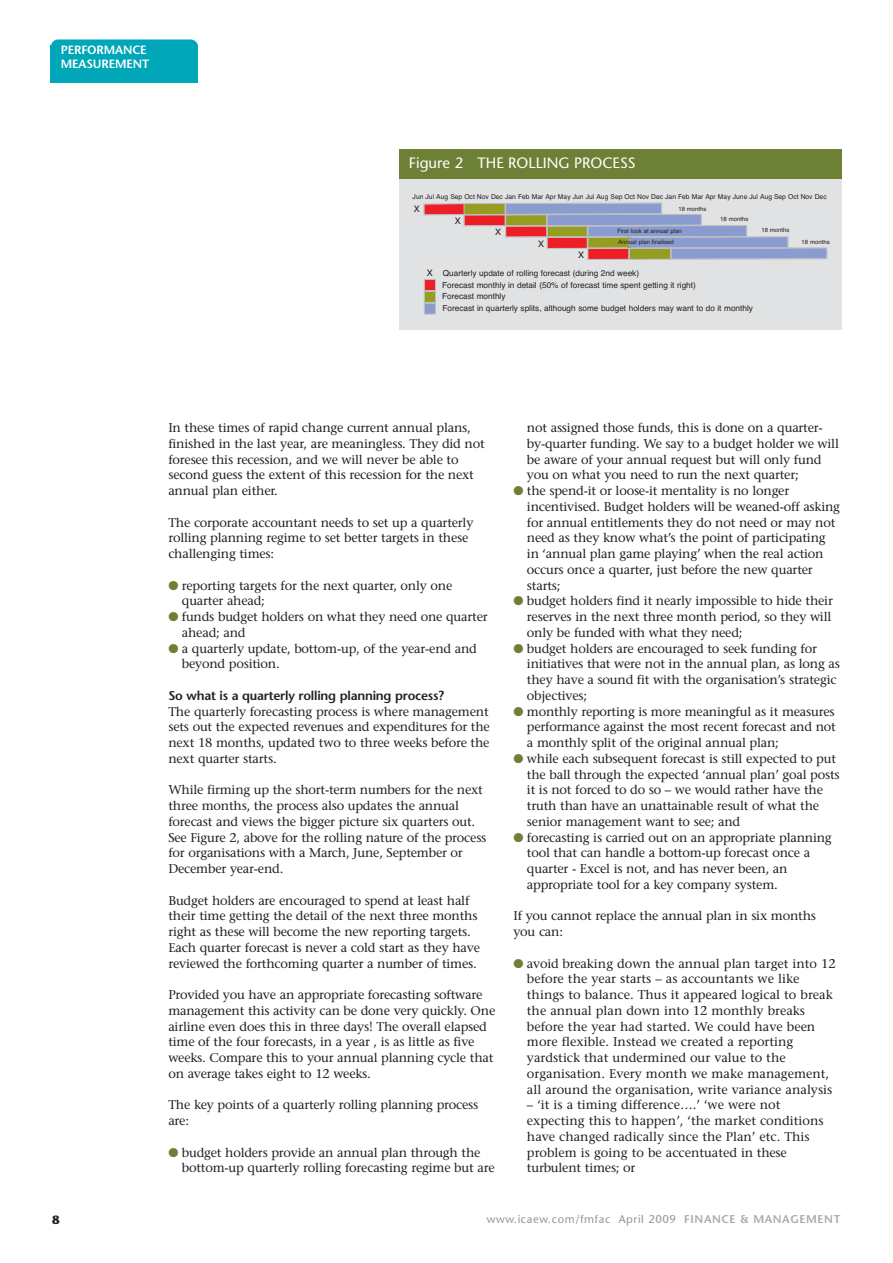
<style>
.page{position:relative;width:893px;height:1263px;background:#fff}
.page>*{position:absolute;margin:0;border:0;box-sizing:border-box;transform-origin:0 0}
.t1{font:15px "Stone Sans";color:#fff}
.t2{font:12.75px/15.8px "Stone Serif";letter-spacing:-.015em;color:#231f20}
.t3{font:600 12.75px "Stone Sans";letter-spacing:-.015em;color:#231f20}
.t4{font:600 12px/14.4px "Stone Sans";letter-spacing:-.01em;color:#fff}
.t5{font:700 12px "Stone Sans";color:#231f20}
.t6{font:11.25px "Stone Sans";letter-spacing:.05em;color:#939598}
.t7{font:9px "Helvetica";color:#231f20}
.t8{font:8.25px/11.9px "Helvetica";color:#231f20}
.t9{font:6.75px "Helvetica";color:#231f20}
.t10{font:6px "Helvetica";color:#231f20}
.s1{color:#6e7f36}
.s2{font-weight:600;color:#a7a9ac}
</style>
<div class="page">
<div style="left:51px;top:46px;width:147px;height:37px;background:#00a7b8"></div>
<div style="left:51px;top:39px;width:147px;height:15px;background:#00a7b8;border-radius:7px"></div>
<div style="left:399px;top:162px;width:443px;height:168px;background:#e1e2e3"></div>
<div style="left:399px;top:149px;width:443px;height:30px;background:#6e7f36"></div>
<div style="left:424px;top:204px;width:41px;height:11px;background:#ed1e25"></div>
<div style="left:423px;top:203px;width:42px;height:12px;border:1px solid #bbbdc0"></div>
<div style="left:425px;top:280px;width:10px;height:10px;background:#ed1e25"></div>
<div style="left:424px;top:279px;width:12px;height:12px;border:1px solid #bbbdc0"></div>
<div style="left:425px;top:292px;width:10px;height:10px;background:#959e21"></div>
<div style="left:424px;top:291px;width:12px;height:12px;border:1px solid #bbbdc0"></div>
<div style="left:425px;top:303px;width:10px;height:11px;background:#899bcf"></div>
<div style="left:424px;top:303px;width:12px;height:12px;border:1px solid #bbbdc0"></div>
<div style="left:464px;top:215px;width:41px;height:10px;background:#ed1e25"></div>
<div style="left:464px;top:214px;width:42px;height:12px;border:1px solid #bbbdc0"></div>
<div style="left:464px;top:204px;width:41px;height:10px;background:#959e21"></div>
<div style="left:464px;top:203px;width:41px;height:12px;border:1px solid #bbbdc0"></div>
<div style="left:506px;top:226px;width:40px;height:11px;background:#ed1e25"></div>
<div style="left:505px;top:226px;width:42px;height:11px;border:1px solid #bbbdc0"></div>
<div style="left:506px;top:215px;width:40px;height:10px;background:#959e21"></div>
<div style="left:505px;top:214px;width:42px;height:12px;border:1px solid #bbbdc0"></div>
<div style="left:547px;top:238px;width:40px;height:10px;background:#ed1e25"></div>
<div style="left:547px;top:237px;width:41px;height:12px;border:1px solid #bbbdc0"></div>
<div style="left:547px;top:226px;width:40px;height:11px;background:#959e21"></div>
<div style="left:547px;top:226px;width:41px;height:11px;border:1px solid #bbbdc0"></div>
<div style="left:547px;top:215px;width:154px;height:10px;background:#899bcf"></div>
<div style="left:546px;top:214px;width:156px;height:12px;border:1px solid #bbbdc0"></div>
<svg style="left:505px;top:202px;width:157px;height:13px;background:#99a6cd"></svg>
<svg style="left:587px;top:225px;width:241px;height:35px"></svg>
<div style="left:630px;top:249px;width:40px;height:10px;background:#959e21"></div>
<div style="left:629px;top:248px;width:42px;height:12px;border:1px solid #bbbdc0"></div>
<p class="t4" style="left:61px;top:44px;width:90px">PERFORMANCE<br>MEASUREMENT</p>
<p class="t1" style="left:409px;top:157px;width:228px">Figure 2 THE ROLLING PROCESS</p>
<p class="t7" style="left:414px;top:205px;width:8px">X</p>
<p class="t7" style="left:455px;top:217px;width:8px">X</p>
<p class="t7" style="left:495px;top:229px;width:8px">X</p>
<p class="t7" style="left:538px;top:240px;width:8px">X</p>
<p class="t7" style="left:578px;top:251px;width:8px">X</p>
<p class="t7" style="left:427px;top:270px;width:8px">X</p>
<p class="t9" style="left:413px;top:194px;width:416px">Jun Jul Aug Sep Oct Nov Dec Jan Feb Mar Apr May Jun Jul Aug Sep Oct Nov Dec Jan Feb Mar Apr May June Jul Aug Sep Oct Nov Dec</p>
<p class="t10" style="left:678px;top:206px;width:30px">18 months</p>
<p class="t10" style="left:720px;top:216px;width:30px">18 months</p>
<p class="t10" style="left:761px;top:228px;width:30px">18 months</p>
<p class="t10" style="left:618px;top:240px;width:57px">Annual plan finalised</p>
<p class="t10" style="left:801px;top:239px;width:30px">18 months</p>
<p class="t10" style="left:617px;top:229px;width:66px">First look at annual plan</p>
<p class="t8" style="left:442px;top:268px;width:255px">Quarterly update of rolling forecast (during 2nd week)<br>Forecast monthly in detail (50% of forecast time spent getting it right)</p>
<p class="t8" style="left:442px;top:303px;width:312px">Forecast in quarterly splits, although some budget holders may want to do it monthly</p>
<p class="t8" style="left:442px;top:291px;width:65px">Forecast monthly</p>
<p class="t2" style="left:168px;top:421px;width:318px">In these times of rapid change current annual plans, finished in the last year, are meaningless. They did not foresee this recession, and we will never be able to second guess the extent of this recession for the next annual plan either.</p>
<p class="t2" style="left:168px;top:516px;width:307px">The corporate accountant needs to set up a quarterly rolling planning regime to set better targets in these challenging times:</p>
<p class="t2" style="left:182px;top:579px;width:272px;text-indent:-14px"><span class="s1">●</span> reporting targets for the next quarter, only one quarter ahead;</p>
<p class="t2" style="left:182px;top:610px;width:307px;text-indent:-14px"><span class="s1">●</span> funds budget holders on what they need one quarter ahead; and</p>
<p class="t2" style="left:182px;top:642px;width:297px;text-indent:-14px"><span class="s1">●</span> a quarterly update, bottom-up, of the year-end and beyond position.</p>
<p class="t3" style="left:168px;top:690px;width:277px">So what is a quarterly rolling planning process?</p>
<p class="t2" style="left:168px;top:705px;width:323px;text-align:justify">The quarterly forecasting process is where management sets out the expected revenues and expenditures for the next 18 months, updated two to three weeks before the next quarter starts.</p>
<p class="t2" style="left:168px;top:783px;width:320px">While firming up the short-term numbers for the next three months, the process also updates the annual forecast and views the bigger picture six quarters out.<br>See Figure 2, above for the rolling nature of the process for organisations with a March, June, September or December year-end.</p>
<p class="t2" style="left:168px;top:894px;width:313px">Budget holders are encouraged to spend at least half their time getting the detail of the next three months right as these will become the new reporting targets.<br>Each quarter forecast is never a cold start as they have reviewed the forthcoming quarter a number of times.</p>
<p class="t2" style="left:168px;top:988px;width:328px">Provided you have an appropriate forecasting software management this activity can be done very quickly. One airline even does this in three days! The overall elapsed time of the four forecasts, in a year , is as little as five weeks. Compare this to your annual planning cycle that on average takes eight to 12 weeks.</p>
<p class="t2" style="left:168px;top:1098px;width:312px">The key points of a quarterly rolling planning process are:</p>
<p class="t2" style="left:182px;top:1146px;width:314px;text-indent:-14px"><span class="s1">●</span> budget holders provide an annual plan through the bottom-up quarterly rolling forecasting regime but are</p>
<p class="t2" style="left:527px;top:421px;width:313px">not assigned those funds, this is done on a quarter&shy;by-quarter funding. We say to a budget holder we will be aware of your annual request but will only fund you on what you need to run the next quarter;</p>
<p class="t2" style="left:527px;top:484px;width:315px;text-indent:-14px"><span class="s1">●</span> the spend-it or loose-it mentality is no longer incentivised. Budget holders will be weaned-off asking for annual entitlements they do not need or may not need as they know what’s the point of participating in ‘annual plan game playing’ when the real action occurs once a quarter, just before the new quarter starts;</p>
<p class="t2" style="left:527px;top:594px;width:307px;text-align:justify;text-indent:-14px"><span class="s1">●</span> budget holders find it nearly impossible to hide their reserves in the next three month period, so they will only be funded with what they need;</p>
<p class="t2" style="left:527px;top:642px;width:314px;text-indent:-14px"><span class="s1">●</span> budget holders are encouraged to seek funding for initiatives that were not in the annual plan, as long as they have a sound fit with the organisation’s strategic objectives;</p>
<p class="t2" style="left:527px;top:705px;width:310px;text-align:justify;text-indent:-14px"><span class="s1">●</span> monthly reporting is more meaningful as it measures performance against the most recent forecast and not a monthly split of the original annual plan;</p>
<p class="t2" style="left:527px;top:752px;width:314px;text-indent:-14px"><span class="s1">●</span> while each subsequent forecast is still expected to put the ball through the expected ‘annual plan’ goal posts it is not forced to do so – we would rather have the truth than have an unattainable result of what the senior management want to see; and</p>
<p class="t2" style="left:527px;top:831px;width:306px;text-indent:-14px"><span class="s1">●</span> forecasting is carried out on an appropriate planning tool that can handle a bottom-up forecast once a quarter - Excel is not, and has never been, an appropriate tool for a key company system.</p>
<p class="t2" style="left:513px;top:909px;width:304px">If you cannot replace the annual plan in six months you can:</p>
<p class="t2" style="left:527px;top:957px;width:310px;text-indent:-14px"><span class="s1">●</span> avoid breaking down the annual plan target into 12 before the year starts – as accountants we like things to balance. Thus it appeared logical to break the annual plan down into 12 monthly breaks before the year had started. We could have been more flexible. Instead we created a reporting yardstick that undermined our value to the organisation. Every month we make management, all around the organisation, write variance analysis</p>
<p class="t2" style="left:527px;top:1098px;width:298px">– ‘it is a timing difference….’ ‘we were not expecting this to happen’, ‘the market conditions have changed radically since the Plan’ etc. This problem is going to be accentuated in these turbulent times; or</p>
<p class="t5" style="left:52px;top:1215px;width:9px">8</p>
<p class="t6" style="left:487px;top:1215px;width:355px">www.icaew.com/fmfac April 2009 <span class="s2">FINANCE &amp; MANAGEMENT</span></p>
</div>
